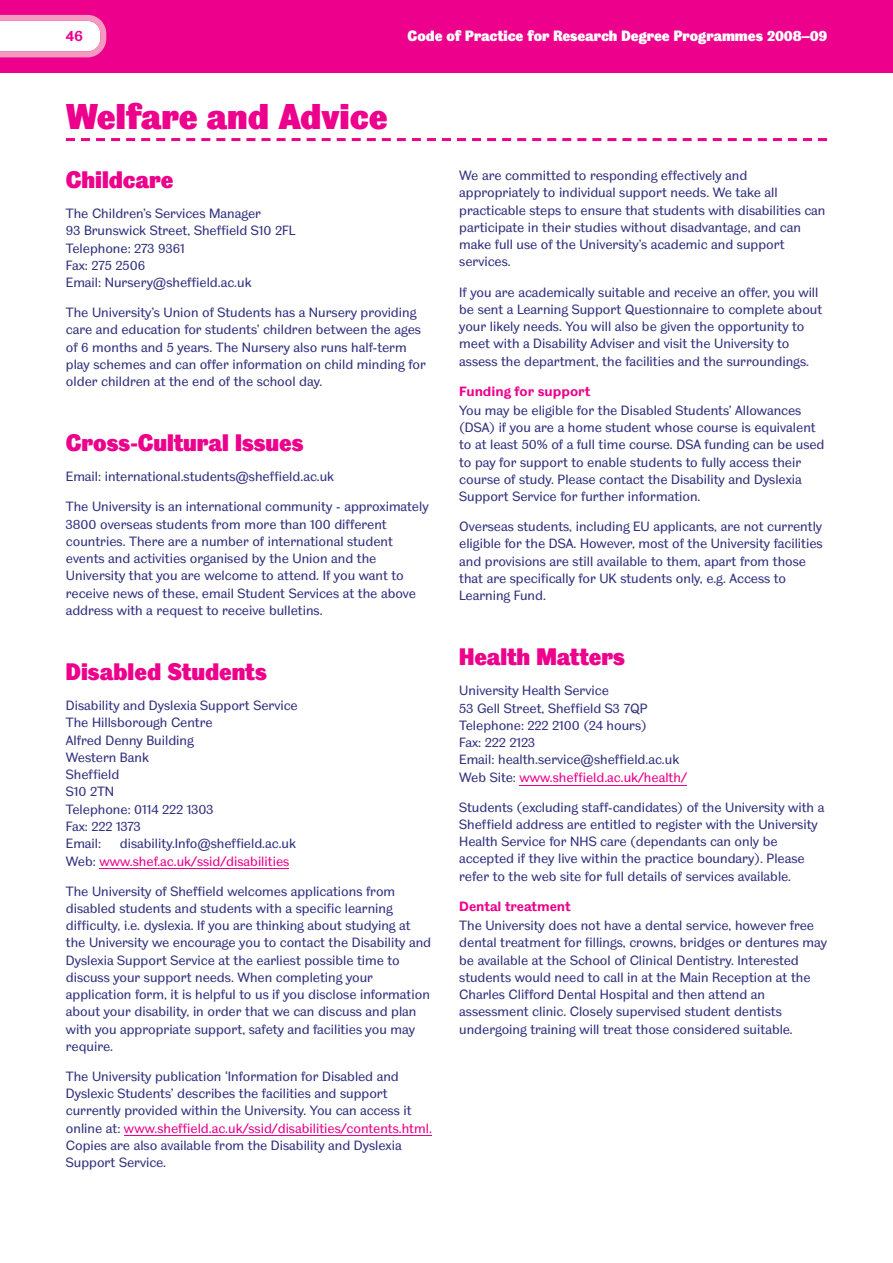
<style>
.page{position:relative;width:893px;height:1263px;background:#fff}
.page>*{position:absolute;margin:0;border:0;box-sizing:border-box;transform-origin:0 0}
.t1{font:36px "TUOS Pro Blake Display";color:#ec008c}
.t2{font:24px "TUOS Pro Blake Display";color:#ec008c}
.t3{font:15px "TUOS Pro Blake Display";color:#fff}
.t4{font:700 15px "TUOS Blake";color:#ec008c}
.t5{font:13.5px/17.2px "TUOS Blake";color:#32327f}
.t6{font:700 13.5px "TUOS Blake";color:#ec008c}
.s1{color:#ec008c}
</style>
<div class="page">
<div style="left:0;top:0;width:893px;height:72px;background:#ec008c"></div>
<svg style="left:0;top:15px;width:106px;height:42px;background:#fad7e8"></svg>
<svg style="left:66px;top:138px;width:761px;height:3px"></svg>
<hr style="left:99px;top:868px;width:190px;height:1px;background:#ec008c">
<hr style="left:124px;top:1135px;width:308px;height:1px;background:#ec008c">
<hr style="left:519px;top:785px;width:168px;height:1px;background:#ec008c">
<p class="t4" style="left:66px;top:31px;width:19px">46</p>
<p class="t3" style="left:407px;top:31px;width:421px">Code of Practice for Research Degree Programmes 2008–09</p>
<h1 class="t1" style="left:66px;top:104px;width:323px">Welfare and Advice</h1>
<h2 class="t2" style="left:66px;top:171px;width:109px">Childcare</h2>
<p class="t5" style="left:66px;top:206px;width:231px">The Children’s Services Manager<br>93 Brunswick Street, Sheffield S10 2FL<br>Telephone: 273 9361<br>Fax: 275 2506<br>Email: Nursery@sheffield.ac.uk</p>
<p class="t5" style="left:66px;top:305px;width:361px">The University’s Union of Students has a Nursery providing care and education for students’ children between the ages of 6 months and 5 years. The Nursery also runs half-term play schemes and can offer information on child minding for older children at the end of the school day.</p>
<h2 class="t2" style="left:66px;top:435px;width:239px">Cross-Cultural Issues</h2>
<p class="t5" style="left:66px;top:469px;width:270px">Email: international.students@sheffield.ac.uk</p>
<p class="t5" style="left:66px;top:499px;width:364px">The University is an international community - approximately 3800 overseas students from more than 100 different countries. There are a number of international student events and activities organised by the Union and the University that you are welcome to attend. If you want to receive news of these, email Student Services at the above address with a request to receive bulletins.</p>
<h2 class="t2" style="left:66px;top:663px;width:203px">Disabled Students</h2>
<p class="t5" style="left:66px;top:698px;width:233px">Disability and Dyslexia Support Service<br>The Hillsborough Centre<br>Alfred Denny Building<br>Western Bank<br>Sheffield<br>S10 2TN<br>Telephone: 0114 222 1303<br>Fax: 222 1373<br>Email:</p>
<p class="t5" style="left:66px;top:836px;width:232px;text-indent:54px">disability.Info@sheffield.ac.uk<br>Web: <span class="s1">www.shef.ac.uk/ssid/disabilities</span></p>
<p class="t5" style="left:66px;top:883px;width:367px">The University of Sheffield welcomes applications from disabled students and students with a specific learning difficulty, i.e. dyslexia. If you are thinking about studying at the University we encourage you to contact the Disability and Dyslexia Support Service at the earliest possible time to discuss your support needs. When completing your application form, it is helpful to us if you disclose information about your disability, in order that we can discuss and plan with you appropriate support, safety and facilities you may require.</p>
<p class="t5" style="left:66px;top:1069px;width:368px">The University publication ‘Information for Disabled and Dyslexic Students’ describes the facilities and support currently provided within the University. You can access it online at: <span class="s1">www.sheffield.ac.uk/ssid/disabilities/contents.html.<br></span>Copies are also available from the Disability and Dyslexia Support Service.</p>
<p class="t5" style="left:459px;top:168px;width:368px">We are committed to responding effectively and appropriately to individual support needs. We take all practicable steps to ensure that students with disabilities can participate in their studies without disadvantage, and can make full use of the University’s academic and support services.</p>
<p class="t5" style="left:459px;top:285px;width:365px">If you are academically suitable and receive an offer, you will be sent a Learning Support Questionnaire to complete about your likely needs. You will also be given the opportunity to meet with a Disability Adviser and visit the University to assess the department, the facilities and the surroundings.</p>
<p class="t6" style="left:459px;top:386px;width:133px">Funding for support</p>
<p class="t5" style="left:459px;top:403px;width:367px">You may be eligible for the Disabled Students’ Allowances (DSA) if you are a home student whose course is equivalent to at least 50% of a full time course. DSA funding can be used to pay for support to enable students to fully access their course of study. Please contact the Disability and Dyslexia Support Service for further information.</p>
<p class="t5" style="left:459px;top:519px;width:365px">Overseas students, including EU applicants, are not currently eligible for the DSA. However, most of the University facilities and provisions are still available to them, apart from those that are specifically for UK students only, e.g. Access to Learning Fund.</p>
<h2 class="t2" style="left:459px;top:649px;width:167px">Health Matters</h2>
<p class="t5" style="left:459px;top:683px;width:229px">University Health Service<br>53 Gell Street, Sheffield S3 7QP<br>Telephone: 222 2100 (24 hours)<br>Fax: 222 2123<br>Email: health.service@sheffield.ac.uk<br>Web Site: <span class="s1">www.sheffield.ac.uk/health/</span></p>
<p class="t5" style="left:459px;top:800px;width:367px">Students (excluding staff-candidates) of the University with a Sheffield address are entitled to register with the University Health Service for NHS care (dependants can only be accepted if they live within the practice boundary). Please refer to the web site for full details of services available.</p>
<p class="t6" style="left:459px;top:901px;width:113px">Dental treatment</p>
<p class="t5" style="left:459px;top:918px;width:369px">The University does not have a dental service, however free dental treatment for fillings, crowns, bridges or dentures may be available at the School of Clinical Dentistry. Interested students would need to call in at the Main Reception at the Charles Clifford Dental Hospital and then attend an assessment clinic. Closely supervised student dentists undergoing training will treat those considered suitable.</p>
</div>
